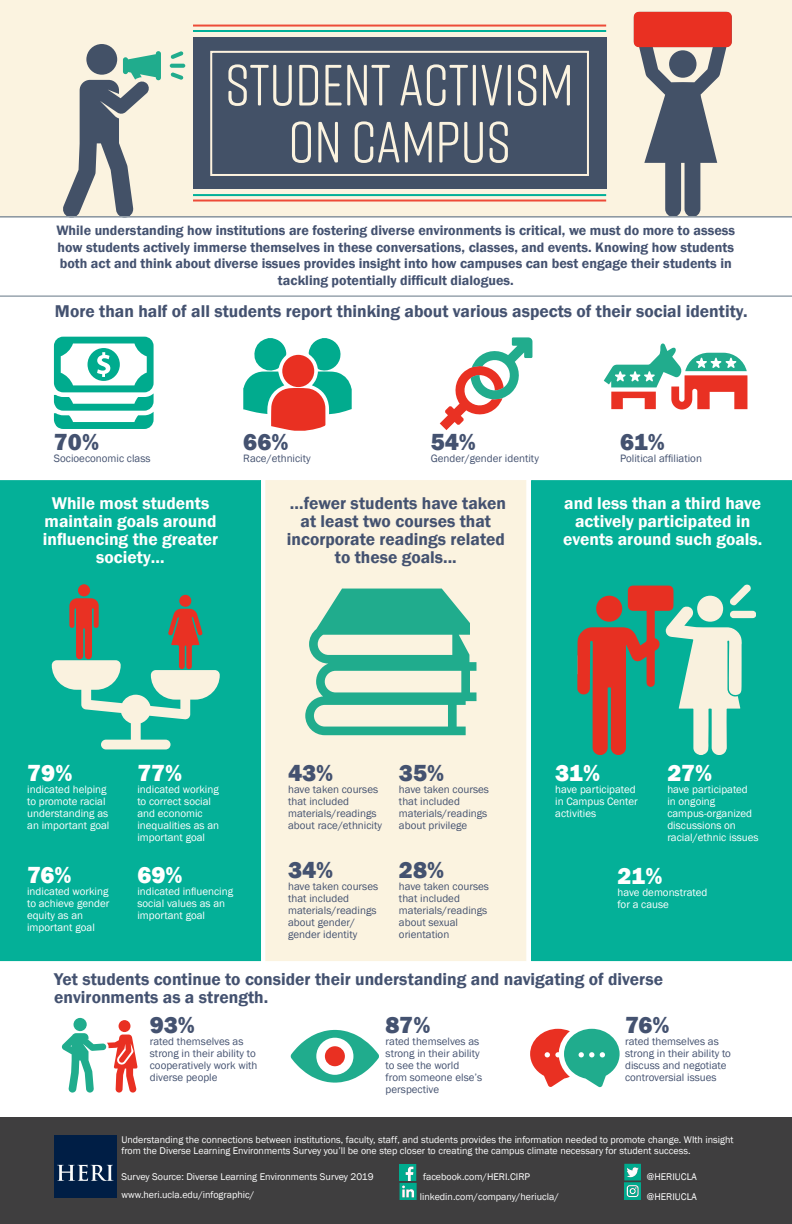
<style>
.page{position:relative;width:792px;height:1224px;background:#fff}
.page>*{position:absolute;margin:0;border:0;box-sizing:border-box;transform-origin:0 0}
.t1{font:58px/57px "Rift Soft";color:#fbf3e0;text-align:center}
.t2{font:800 24px "Franklin Gothic";color:#445270}
.t3{font:800 24px "Franklin Gothic";letter-spacing:-.015em;color:#fff}
.t4{font:600 17.5px/18px "Franklin Gothic";color:#445270;text-align:center}
.t5{font:600 17.5px/18px "Franklin Gothic";color:#fff;text-align:center}
.t6{font:600 14px/16.8px "Franklin Gothic";color:#445270;text-align:center}
.t7{font:11px/12px "Franklin Gothic";color:#445270}
.t8{font:11px/12px "Franklin Gothic";color:#fff}
.t9{font:10px/11px "Franklin Gothic";color:#fff}
</style>
<div class="page">
<div style="left:0;top:0;width:792px;height:1204px;background:#fbf3e0"></div>
<div style="left:0;top:218px;width:792px;height:899px;background:#fff"></div>
<div style="left:0;top:1117px;width:792px;height:107px;background:#3f3e3f"></div>
<div style="left:55px;top:1135px;width:62px;height:62px;background:#001e45"></div>
<svg style="left:57px;top:1165px;width:57px;height:16px"></svg>
<div style="left:86px;top:44px;width:31px;height:31px;background:#435167;border-radius:50%"></div>
<svg style="left:63px;top:51px;width:98px;height:165px"></svg>
<svg style="left:170px;top:64px;width:15px;height:4px"></svg>
<svg style="left:171px;top:72px;width:13px;height:8px"></svg>
<svg style="left:171px;top:51px;width:13px;height:8px"></svg>
<svg style="left:634px;top:12px;width:98px;height:204px"></svg>
<div style="left:634px;top:12px;width:98px;height:35px;background:#e93022;border-radius:5px"></div>
<div style="left:193px;top:38px;width:413px;height:151px;background:#435167"></div>
<div style="left:531px;top:480px;width:261px;height:481px;background:#04b098"></div>
<div style="left:265px;top:480px;width:261px;height:481px;background:#fbf3e0"></div>
<div style="left:0;top:480px;width:261px;height:481px;background:#04b098"></div>
<svg style="left:624px;top:1164px;width:17px;height:36px"></svg>
<svg style="left:400px;top:1164px;width:16px;height:36px"></svg>
<svg style="left:604px;top:343px;width:143px;height:67px;background:#c5b9af"></svg>
<hr style="left:0;top:216px;width:792px;height:2px;background:#98a4ae">
<svg style="left:243px;top:338px;width:108px;height:93px;background:#91ae9f"></svg>
<div style="left:282px;top:355px;width:32px;height:32px;background:#e93022;border-radius:50%"></div>
<svg style="left:440px;top:337px;width:92px;height:93px;background:#d6d0c8"></svg>
<hr style="left:0;top:295px;width:792px;height:2px;background:#98a4ae">
<svg style="left:54px;top:337px;width:100px;height:92px;background:#7bd3c4"></svg>
<svg style="left:305px;top:589px;width:171px;height:146px"></svg>
<svg style="left:577px;top:584px;width:179px;height:171px"></svg>
<div style="left:179px;top:595px;width:12px;height:12px;background:#e93123;border-radius:50%"></div>
<svg style="left:52px;top:598px;width:168px;height:151px"></svg>
<div style="left:78px;top:584px;width:12px;height:12px;background:#e93123;border-radius:50%"></div>
<div style="left:73px;top:1018px;width:14px;height:13px;background:#20ac8d;border-radius:50%"></div>
<div style="left:119px;top:1020px;width:11px;height:12px;background:#e93022;border-radius:50%"></div>
<svg style="left:62px;top:1033px;width:75px;height:60px;background:#c1c0b5"></svg>
<svg style="left:291px;top:1030px;width:88px;height:53px;background:#8ed4c5"></svg>
<div style="left:325px;top:1046px;width:20px;height:20px;background:#e93022;border-radius:50%"></div>
<svg style="left:530px;top:1029px;width:90px;height:58px;background:#9aa493"></svg>
<div style="left:210px;top:51px;width:379px;height:125px;border:2px solid #fef3df"></div>
<hr style="left:193px;top:194px;width:413px;height:2px;background:#00b098">
<hr style="left:193px;top:30px;width:413px;height:2px;background:#00b098">
<hr style="left:193px;top:200px;width:413px;height:2px;background:#ed4b38">
<hr style="left:193px;top:25px;width:413px;height:2px;background:#ed4b38">
<h1 class="t1" style="left:225px;top:54px;width:350px">STUDENT ACTIVISM<br>ON CAMPUS</h1>
<p class="t6" style="left:56px;top:222px;width:680px">While understanding how institutions are fostering diverse environments is critical, we must do more to assess how students actively immerse themselves in these conversations, classes, and events. Knowing how students both act and think about diverse issues provides insight into how campuses can best engage their students in tackling potentially difficult dialogues.</p>
<h3 class="t4" style="left:55px;top:303px;width:694px">More than half of all students report thinking about various aspects of their social identity.</h3>
<h2 class="t2" style="left:54px;top:427px;width:47px">70%</h2>
<p class="t7" style="left:54px;top:453px;width:98px">Socioeconomic class</p>
<h3 class="t5" style="left:43px;top:495px;width:177px">While most students maintain goals around influencing the greater society…</h3>
<h2 class="t2" style="left:243px;top:427px;width:47px">66%</h2>
<p class="t7" style="left:243px;top:453px;width:69px">Race/ethnicity</p>
<h2 class="t2" style="left:431px;top:426px;width:47px">54%</h2>
<p class="t7" style="left:431px;top:452px;width:110px">Gender/gender identity</p>
<h2 class="t2" style="left:620px;top:426px;width:46px">61%</h2>
<p class="t7" style="left:620px;top:452px;width:83px">Political affiliation</p>
<h3 class="t4" style="left:287px;top:495px;width:221px">…fewer students have taken at least two courses that incorporate readings related to these goals...</h3>
<h3 class="t5" style="left:563px;top:495px;width:201px">and less than a third have actively participated in events around such goals.</h3>
<h2 class="t3" style="left:27px;top:757px;width:47px">79%</h2>
<p class="t8" style="left:27px;top:784px;width:84px">indicated helping to promote racial understanding as an important goal</p>
<h2 class="t3" style="left:27px;top:859px;width:46px">76%</h2>
<p class="t8" style="left:27px;top:885px;width:84px">indicated working to achieve gender equity as an important goal</p>
<h2 class="t3" style="left:137px;top:758px;width:46px">77%</h2>
<p class="t8" style="left:137px;top:784px;width:83px">indicated working to correct social and economic inequalities as an important goal</p>
<h2 class="t3" style="left:137px;top:859px;width:47px">69%</h2>
<p class="t8" style="left:137px;top:885px;width:97px">indicated influencing social values as an important goal</p>
<h2 class="t2" style="left:288px;top:758px;width:47px">43%</h2>
<p class="t7" style="left:288px;top:784px;width:95px">have taken courses that included materials/readings about race/ethnicity</p>
<h2 class="t2" style="left:288px;top:854px;width:47px">34%</h2>
<p class="t7" style="left:288px;top:880px;width:92px">have taken courses that included materials/readings about gender/ gender identity</p>
<h2 class="t2" style="left:399px;top:758px;width:47px">35%</h2>
<p class="t7" style="left:399px;top:784px;width:92px">have taken courses that included materials/readings about privilege</p>
<h2 class="t2" style="left:399px;top:854px;width:47px">28%</h2>
<p class="t7" style="left:399px;top:880px;width:92px">have taken courses that included materials/readings about sexual orientation</p>
<h2 class="t3" style="left:555px;top:757px;width:46px">31%</h2>
<p class="t8" style="left:555px;top:784px;width:84px">have participated in Campus Center activities</p>
<h2 class="t3" style="left:667px;top:757px;width:46px">27%</h2>
<p class="t8" style="left:667px;top:784px;width:93px">have participated in ongoing campus-organized discussions on racial/ethnic issues</p>
<h2 class="t3" style="left:618px;top:860px;width:46px">21%</h2>
<p class="t8" style="left:618px;top:886px;width:91px">have demonstrated for a cause</p>
<h3 class="t4" style="left:54px;top:970px;width:610px;text-align:left">Yet students continue to consider their understanding and navigating of diverse environments as a strength.</h3>
<h2 class="t2" style="left:150px;top:1010px;width:47px">93%</h2>
<p class="t7" style="left:150px;top:1036px;width:109px">rated themselves as strong in their ability to cooperatively work with diverse people</p>
<h2 class="t2" style="left:625px;top:1010px;width:46px">76%</h2>
<p class="t7" style="left:625px;top:1036px;width:107px">rated themselves as strong in their ability to discuss and negotiate controversial issues</p>
<h2 class="t2" style="left:386px;top:1010px;width:46px">87%</h2>
<p class="t7" style="left:386px;top:1036px;width:98px">rated themselves as strong in their ability to see the world from someone else’s perspective</p>
<p class="t9" style="left:121px;top:1134px;width:614px">Understanding the connections between institutions, faculty, staff, and students provides the information needed to promote change. WIth insight from the Diverse Learning Environments Survey you’ll be one step closer to creating the campus climate necessary for student success.</p>
<p class="t9" style="left:121px;top:1168px;width:254px;line-height:18px">Survey Source: Diverse Learning Environments Survey 2019 www.heri.ucla.edu/infographic/</p>
<p class="t9" style="left:423px;top:1171px;width:108px">facebook.com/HERI.CIRP</p>
<p class="t9" style="left:647px;top:1171px;width:52px">@HERIUCLA</p>
<p class="t9" style="left:420px;top:1191px;width:140px">linkedin.com/company/heriucla/</p>
<p class="t9" style="left:647px;top:1191px;width:52px">@HERIUCLA</p>
</div>
